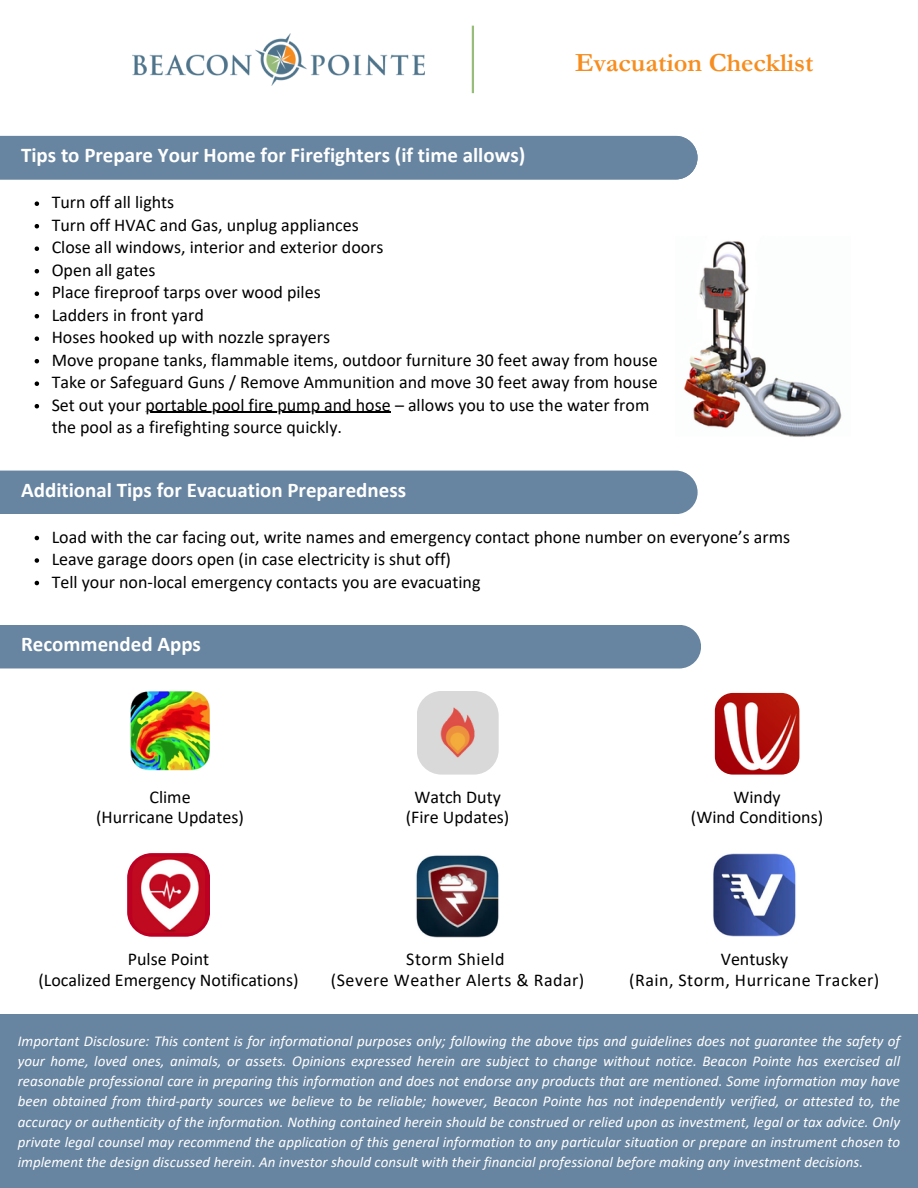
<style>
.page{position:relative;width:918px;height:1188px;background:#fff}
.page>*{position:absolute;margin:0;border:0;box-sizing:border-box;transform-origin:0 0}
.t1{font:700 26.4px "Garamond";color:#f78d1e}
.t2{font:700 21px "Calibri";color:#fff}
.t3{font:18px/20.2px "Calibri";color:#000;text-align:center}
.t4{font:18px/20.2px "Calibri";letter-spacing:.03em;color:#000;text-align:center}
.t5{font:18px/20.2px "Calibri";letter-spacing:.025em;color:#000;text-align:center}
.t6{font:italic 15px/20.2px "Calibri";color:#fff;text-align:justify}
</style>
<div class="page">
<img style="left:132px;top:33px;width:293px;height:52px">
<hr style="left:472px;top:26px;width:2px;height:67px;background:#98bd7a">
<div style="left:0;top:1015px;width:918px;height:173px;background:#6784a0"></div>
<div style="left:0;top:136px;width:698px;height:43px;background:#6784a0"></div>
<div style="left:0;top:471px;width:698px;height:43px;background:#6784a0"></div>
<img style="left:684px;top:241px;width:158px;height:196px">
<div style="left:0;top:625px;width:701px;height:43px;background:#6784a0"></div>
<div style="left:127px;top:853px;width:83px;height:84px;background:#bb0023;border-radius:25px"></div>
<img style="left:132px;top:857px;width:73px;height:76px;border-radius:18px">
<img style="left:713px;top:853px;width:83px;height:83px">
<img style="left:416px;top:855px;width:83px;height:82px">
<div style="left:417px;top:691px;width:82px;height:84px;background:#d9d9d9;border-radius:25px"></div>
<img style="left:440px;top:707px;width:35px;height:51px">
<img style="left:715px;top:693px;width:84px;height:82px;border-radius:18px">
<img style="left:131px;top:691px;width:79px;height:80px">
<svg style="left:35px;top:201px;width:4px;height:5px"></svg>
<svg style="left:35px;top:224px;width:4px;height:4px"></svg>
<svg style="left:35px;top:246px;width:4px;height:5px"></svg>
<svg style="left:35px;top:269px;width:4px;height:4px"></svg>
<svg style="left:35px;top:291px;width:4px;height:5px"></svg>
<svg style="left:35px;top:314px;width:4px;height:4px"></svg>
<svg style="left:35px;top:336px;width:4px;height:5px"></svg>
<svg style="left:35px;top:359px;width:4px;height:4px"></svg>
<svg style="left:35px;top:381px;width:4px;height:5px"></svg>
<svg style="left:35px;top:404px;width:4px;height:4px"></svg>
<hr style="left:146px;top:412px;width:245px;height:1px;background:#000">
<svg style="left:35px;top:536px;width:4px;height:4px"></svg>
<svg style="left:35px;top:558px;width:4px;height:5px"></svg>
<svg style="left:35px;top:581px;width:4px;height:4px"></svg>
<p class="t1" style="left:575px;top:48px;width:240px">Evacuation Checklist</p>
<p class="t2" style="left:21px;top:146px;width:506px">Tips to Prepare Your Home for Firefighters (if time allows)</p>
<p class="t3" style="left:52px;top:194px;width:124px">Turn off all lights</p>
<p class="t3" style="left:52px;top:216px;width:309px">Turn off HVAC and Gas, unplug appliances</p>
<p class="t3" style="left:52px;top:239px;width:333px">Close all windows, interior and exterior doors</p>
<p class="t3" style="left:52px;top:261px;width:105px">Open all gates</p>
<p class="t3" style="left:52px;top:284px;width:271px">Place fireproof tarps over wood piles</p>
<p class="t3" style="left:52px;top:306px;width:154px">Ladders in front yard</p>
<h2 class="t3" style="left:52px;top:329px;width:280px">Hoses hooked up with nozzle sprayers</h2>
<p class="t3" style="left:52px;top:351px;width:608px">Move propane tanks, flammable items, outdoor furniture 30 feet away from house</p>
<p class="t3" style="left:52px;top:374px;width:608px">Take or Safeguard Guns / Remove Ammunition and move 30 feet away from house</p>
<p class="t3" style="left:52px;top:396px;width:599px">Set out your portable pool fire pump and hose – allows you to use the water from</p>
<h2 class="t3" style="left:52px;top:419px;width:292px">the pool as a firefighting source quickly.</h2>
<p class="t2" style="left:21px;top:481px;width:387px">Additional Tips for Evacuation Preparedness</p>
<h3 class="t3" style="left:52px;top:528px;width:740px">Load with the car facing out, write names and emergency contact phone number on everyone’s arms</h3>
<p class="t3" style="left:52px;top:550px;width:401px">Leave garage doors open (in case electricity is shut off)</p>
<h3 class="t3" style="left:52px;top:573px;width:430px">Tell your non-local emergency contacts you are evacuating</h3>
<p class="t2" style="left:21px;top:635px;width:181px">Recommended Apps</p>
<p class="t3" style="left:96px;top:789px;width:149px">Clime<br>(Hurricane Updates)</p>
<h2 class="t3" style="left:406px;top:789px;width:105px">Watch Duty (Fire Updates)</h2>
<p class="t3" style="left:691px;top:789px;width:134px">Windy<br>(Wind Conditions)</p>
<p class="t3" style="left:38px;top:951px;width:262px">Pulse Point<br>(Localized Emergency Notifications)</p>
<p class="t5" style="left:629px;top:951px;width:252px">Ventusky<br>(Rain, Storm, Hurricane Tracker)</p>
<h1 class="t4" style="left:331px;top:951px;width:255px">Storm Shield<br>(Severe Weather Alerts &amp; Radar)</h1>
<p class="t6" style="left:18px;top:1032px;width:884px">Important Disclosure: This content is for informational purposes only; following the above tips and guidelines does not guarantee the safety of your home, loved ones, animals, or assets. Opinions expressed herein are subject to change without notice. Beacon Pointe has exercised all reasonable professional care in preparing this information and does not endorse any products that are mentioned. Some information may have been obtained from third-party sources we believe to be reliable; however, Beacon Pointe has not independently verified, or attested to, the accuracy or authenticity of the information. Nothing contained herein should be construed or relied upon as investment, legal or tax advice. Only private legal counsel may recommend the application of this general information to any particular situation or prepare an instrument chosen to implement the design discussed herein. An investor should consult with their financial professional before making any investment decisions.</p>
</div>
